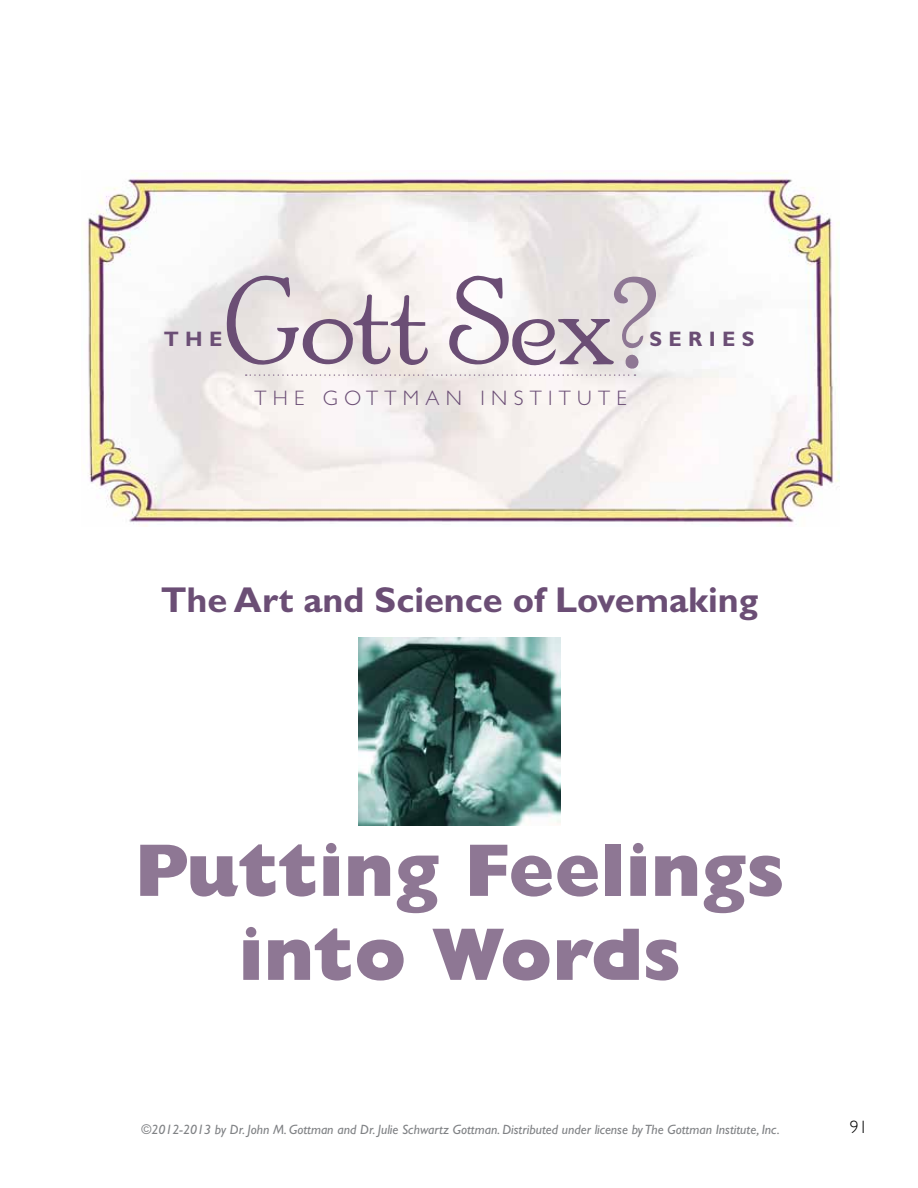
<style>
.page{position:relative;width:918px;height:1188px;background:#fff}
.page>*{position:absolute;margin:0;border:0;box-sizing:border-box;transform-origin:0 0}
.t1{font:800 75px/84px "Gill Sans Std";color:#8e7794;text-align:center}
.t2{font:700 36px "Gill Sans Std";color:#6b4e75}
.t3{font:300 21px "Gill Sans Std";letter-spacing:.3em;color:#6b4e75}
.t4{font:700 21px "Gill Sans Std";letter-spacing:.3em;color:#6b4e75}
.t5{font:300 18px "Gill Sans Std";color:#000}
.t6{font:italic 13.5px "Gill Sans Std";color:#808285}
</style>
<div class="page">
<img style="left:358px;top:637px;width:203px;height:188px">
<img style="left:87px;top:172px;width:752px;height:354px">
<svg style="left:226px;top:274px;width:434px;height:102px"></svg>
<h3 class="t4" style="left:164px;top:327px;width:60px">THE</h3>
<h3 class="t4" style="left:650px;top:327px;width:106px">SERIES</h3>
<h3 class="t3" style="left:254px;top:386px;width:374px">THE GOTTMAN INSTITUTE</h3>
<h2 class="t2" style="left:161px;top:579px;width:599px">The Art and Science of Lovemaking</h2>
<h1 class="t1" style="left:135px;top:829px;width:651px">Putting Feelings into Words</h1>
<p class="t6" style="left:142px;top:1122px;width:640px">©2012-2013 by Dr. John M. Gottman and Dr. Julie Schwartz Gottman. Distributed under license by The Gottman Institute, Inc.</p>
<h3 class="t5" style="left:850px;top:1117px;width:19px">91</h3>
</div>
